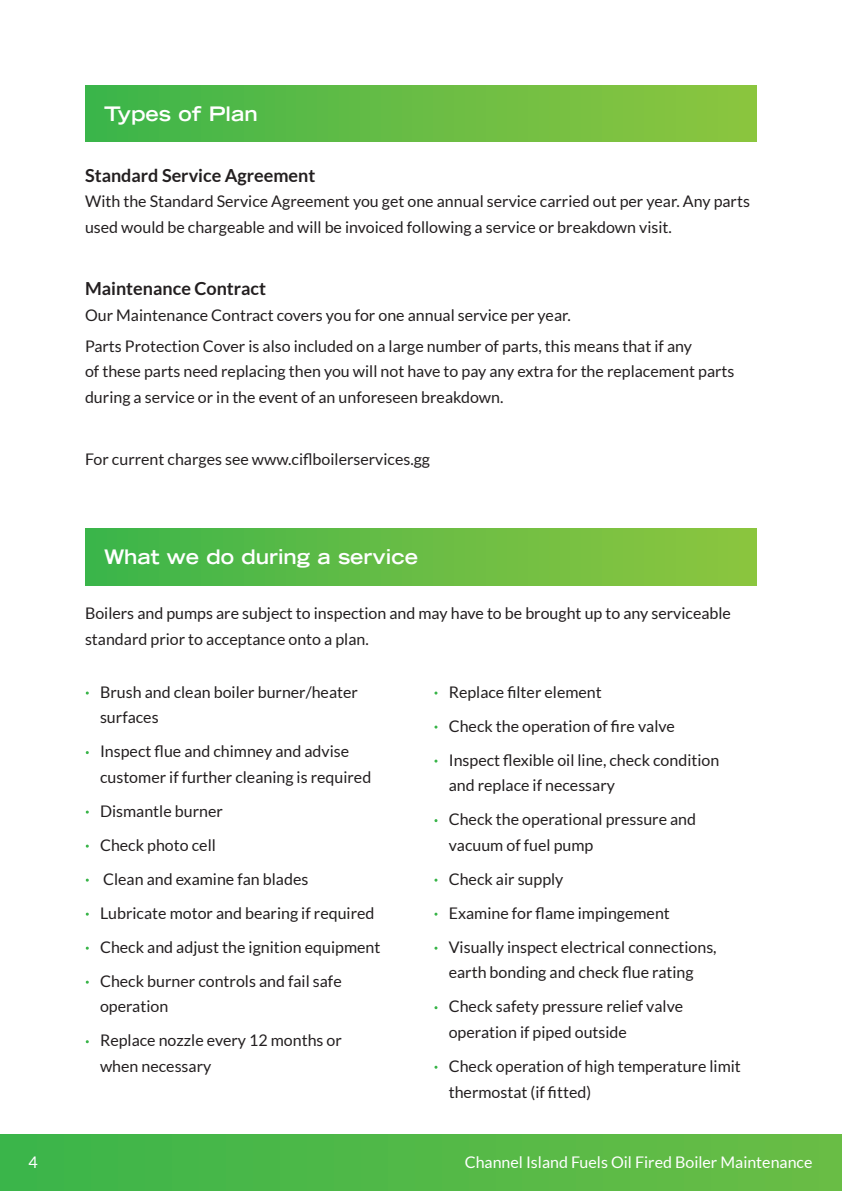
<style>
.page{position:relative;width:842px;height:1191px;background:#fff}
.page>*{position:absolute;margin:0;border:0;box-sizing:border-box;transform-origin:0 0}
.t1{font:700 expanded 20px "Trade Gothic LH";color:#fff}
.t2{font:700 18px "Lato";color:#231f20}
.t3{font:16px/25.6px "Lato";color:#231f20}
.t4{font:16px "Lato";color:#fff}
.s1{font-weight:700;color:#fff}
</style>
<div class="page">
<div style="left:0;top:1134px;width:842px;height:57px;background:linear-gradient(to right,#3ab54a,#6abd45)"></div>
<div style="left:85px;top:529px;width:672px;height:56px;background:linear-gradient(to right,#3db54a,#8fc53f)"></div>
<div style="left:85px;top:85px;width:672px;height:57px;background:linear-gradient(to right,#3db54a,#8fc53f)"></div>
<p class="t1" style="left:104px;top:100px;width:155px">Types of Plan</p>
<p class="t2" style="left:85px;top:165px;width:232px">Standard Service Agreement</p>
<p class="t3" style="left:85px;top:189px;width:666px">With the Standard Service Agreement you get one annual service carried out per year. Any parts used would be chargeable and will be invoiced following a service or breakdown visit.</p>
<p class="t2" style="left:85px;top:278px;width:182px">Maintenance Contract</p>
<p class="t3" style="left:85px;top:302px;width:487px">Our Maintenance Contract covers you for one annual service per year.</p>
<p class="t3" style="left:85px;top:333px;width:651px">Parts Protection Cover is also included on a large number of parts, this means that if any<br>of these parts need replacing then you will not have to pay any extra for the replacement parts during a service or in the event of an unforeseen breakdown.</p>
<p class="t3" style="left:85px;top:446px;width:347px">For current charges see www.ciflboilerservices.gg</p>
<p class="t1" style="left:104px;top:544px;width:315px">What we do during a service</p>
<p class="t3" style="left:85px;top:600px;width:647px">Boilers and pumps are subject to inspection and may have to be brought up to any serviceable standard prior to acceptance onto a plan.</p>
<p class="t3" style="left:100px;top:679px;width:259px;text-indent:-15px"><span class="s1">·</span> Brush and clean boiler burner/heater surfaces</p>
<p class="t3" style="left:100px;top:738px;width:273px;text-indent:-15px"><span class="s1">·</span> Inspect flue and chimney and advise customer if further cleaning is required</p>
<p class="t3" style="left:85px;top:798px;width:139px"><span class="s1">·</span> Dismantle burner</p>
<p class="t3" style="left:85px;top:832px;width:132px"><span class="s1">·</span> Check photo cell</p>
<p class="t3" style="left:85px;top:866px;width:225px"><span class="s1">·</span> Clean and examine fan blades</p>
<p class="t3" style="left:85px;top:900px;width:291px"><span class="s1">·</span> Lubricate motor and bearing if required</p>
<p class="t3" style="left:85px;top:934px;width:297px"><span class="s1">·</span> Check and adjust the ignition equipment</p>
<p class="t3" style="left:100px;top:968px;width:243px;text-indent:-15px"><span class="s1">·</span> Check burner controls and fail safe operation</p>
<p class="t3" style="left:100px;top:1027px;width:243px;text-indent:-15px"><span class="s1">·</span> Replace nozzle every 12 months or when necessary</p>
<p class="t3" style="left:434px;top:679px;width:170px"><span class="s1">·</span> Replace filter element</p>
<p class="t3" style="left:434px;top:713px;width:243px"><span class="s1">·</span> Check the operation of fire valve</p>
<p class="t3" style="left:449px;top:747px;width:272px;text-indent:-15px"><span class="s1">·</span> Inspect flexible oil line, check condition and replace if necessary</p>
<p class="t3" style="left:449px;top:806px;width:249px;text-indent:-15px"><span class="s1">·</span> Check the operational pressure and vacuum of fuel pump</p>
<p class="t3" style="left:434px;top:866px;width:131px"><span class="s1">·</span> Check air supply</p>
<p class="t3" style="left:434px;top:900px;width:238px"><span class="s1">·</span> Examine for flame impingement</p>
<p class="t3" style="left:434px;top:934px;width:284px;text-align:center"><span class="s1">·</span> Visually inspect electrical connections, earth bonding and check flue rating</p>
<p class="t3" style="left:449px;top:993px;width:236px;text-indent:-15px"><span class="s1">·</span> Check safety pressure relief valve operation if piped outside</p>
<p class="t3" style="left:449px;top:1053px;width:294px;text-indent:-15px"><span class="s1">·</span> Check operation of high temperature limit thermostat (if fitted)</p>
<p class="t4" style="left:28px;top:1153px;width:11px">4</p>
<p class="t4" style="left:465px;top:1153px;width:349px">Channel Island Fuels Oil Fired Boiler Maintenance</p>
</div>
